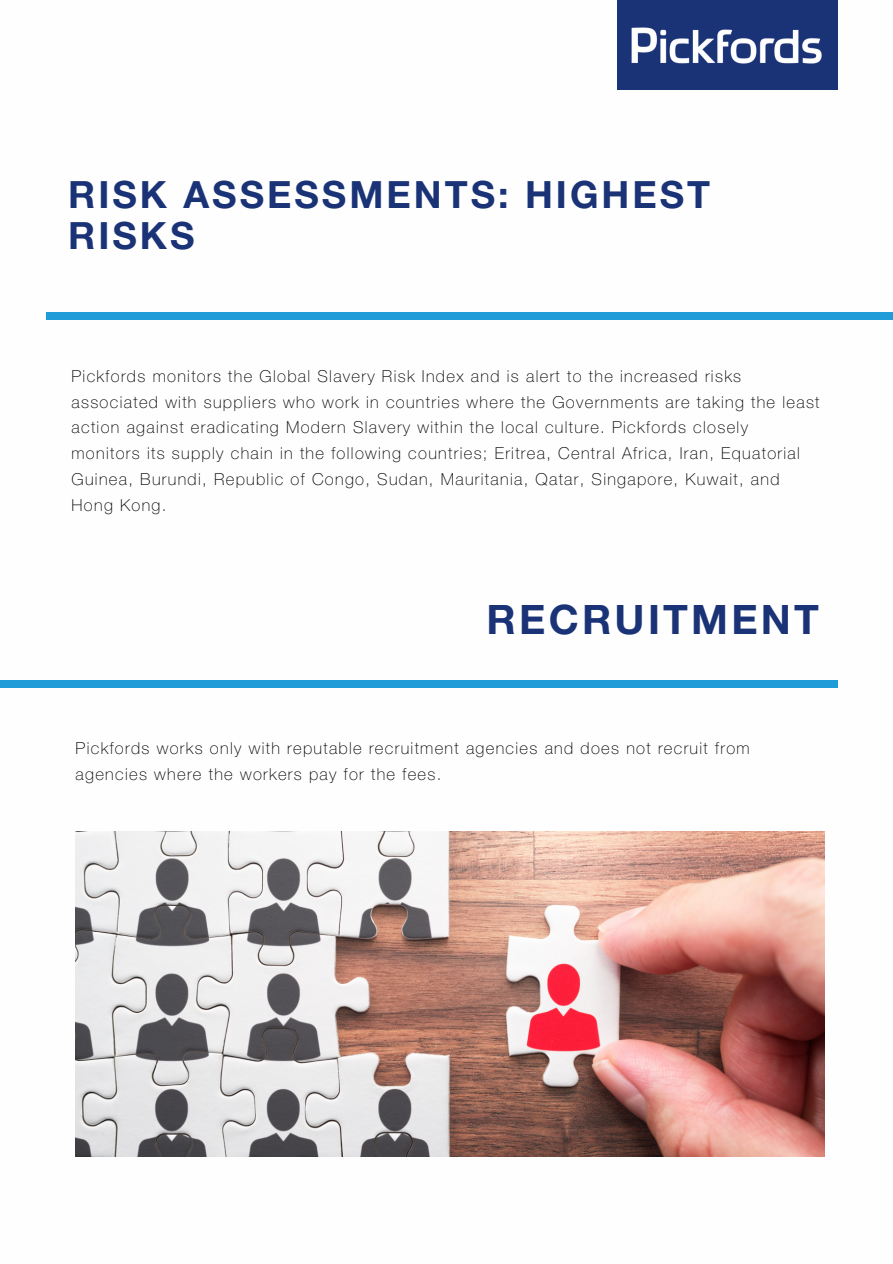
<style>
.page{position:relative;width:893px;height:1264px;background:#fff}
.page>*{position:absolute;margin:0;border:0;box-sizing:border-box;transform-origin:0 0}
.t1{font:700 40.65px "Helvetica Neue LT Std";letter-spacing:.08em;color:#1a3276}
.t2{font:700 37.65px/41.5px "Helvetica Neue LT Std";letter-spacing:.08em;color:#1a3276}
.t3{font:100 16.5px/25.8px "Helvetica Neue LT Std";letter-spacing:.08em;color:#000}
</style>
<div class="page">
<div style="left:616px;top:0;width:221px;height:89px;background:#1a3276"></div>
<img style="left:631px;top:27px;width:191px;height:37px">
<div style="left:46px;top:312px;width:846px;height:7px;background:#209cd8"></div>
<div style="left:0;top:680px;width:837px;height:7px;background:#209cd8"></div>
<img style="left:76px;top:831px;width:748px;height:325px">
<p class="t2" style="left:68px;top:179px;width:643px">RISK ASSESSMENTS: HIGHEST<br>RISKS</p>
<p class="t3" style="left:71px;top:365px;width:749px">Pickfords monitors the Global Slavery Risk Index and is alert to the increased risks associated with suppliers who work in countries where the Governments are taking the least action against eradicating Modern Slavery within the local culture. Pickfords closely monitors its supply chain in the following countries; Eritrea, Central Africa, Iran, Equatorial Guinea, Burundi, Republic of Congo, Sudan, Mauritania, Qatar, Singapore, Kuwait, and Hong Kong.</p>
<p class="t1" style="left:486px;top:605px;width:334px">RECRUITMENT</p>
<p class="t3" style="left:76px;top:737px;width:675px">Pickfords works only with reputable recruitment agencies and does not recruit from agencies where the workers pay for the fees.</p>
</div>
